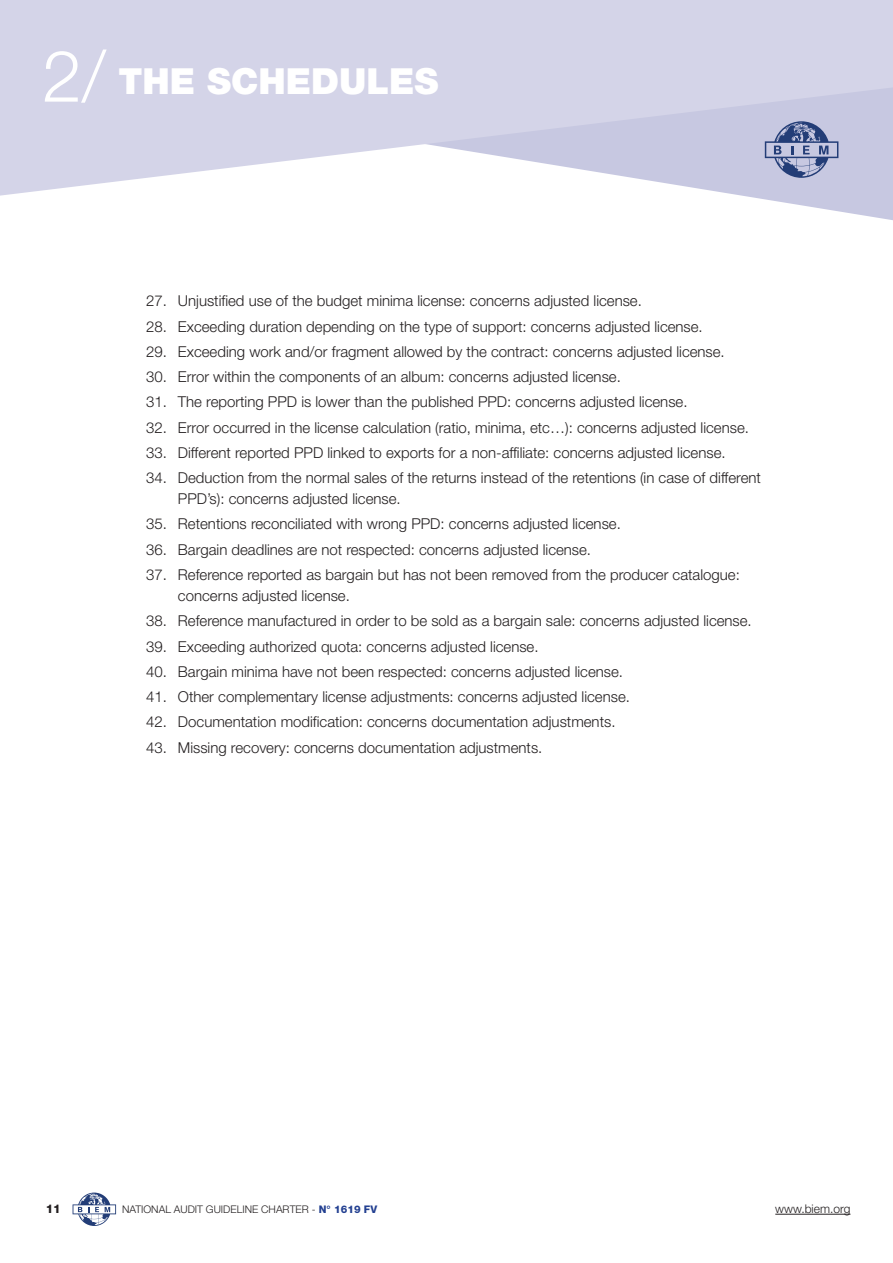
<style>
.page{position:relative;width:893px;height:1263px;background:#fff}
.page>*{position:absolute;margin:0;border:0;box-sizing:border-box;transform-origin:0 0}
.t1{font:900 36px "Helvetica Neue";color:#fff}
.t2{font:300 15px/21px "Helvetica Neue";color:#231f20}
.t3{font:300 12px "Helvetica Neue";color:#231f20}
.t4{font:800 12px "Helvetica Neue";color:#231f20}
.t5{font:300 10.5px "Helvetica Neue";color:#231f20}
.s1{font-weight:300;font-size:71.55px}
.s2{font-weight:800;color:#234091}
</style>
<div class="page">
<hr style="left:775px;top:1214px;width:75px;height:1px;background:#231f20">
<svg style="left:73px;top:1192px;width:43px;height:34px"></svg>
<svg style="left:745px;top:196px;width:148px;height:24px"></svg>
<svg style="left:0;top:0;width:893px;height:196px;background:#d6d7e9"></svg>
<svg style="left:765px;top:121px;width:73px;height:57px;background:#9099bd"></svg>
<h1 class="t1" style="left:42px;top:68px;width:398px"><span class="s1">2/</span> THE SCHEDULES</h1>
<p class="t2" style="left:146px;top:292px;width:497px">27. Unjustified use of the budget minima license: concerns adjusted license.</p>
<p class="t2" style="left:146px;top:317px;width:558px">28. Exceeding duration depending on the type of support: concerns adjusted license.</p>
<p class="t2" style="left:146px;top:342px;width:580px">29. Exceeding work and/or fragment allowed by the contract: concerns adjusted license.</p>
<p class="t2" style="left:146px;top:368px;width:476px">30. Error within the components of an album: concerns adjusted license.</p>
<p class="t2" style="left:146px;top:393px;width:543px">31. The reporting PPD is lower than the published PPD: concerns adjusted license.</p>
<p class="t2" style="left:146px;top:418px;width:604px">32. Error occurred in the license calculation (ratio, minima, etc…): concerns adjusted license.</p>
<p class="t2" style="left:146px;top:443px;width:581px">33. Different reported PPD linked to exports for a non-affiliate: concerns adjusted license.</p>
<p class="t2" style="left:178px;top:469px;width:585px;text-indent:-32px">34. Deduction from the normal sales of the returns instead of the retentions (in case of different<br>PPD’s): concerns adjusted license.</p>
<p class="t2" style="left:146px;top:515px;width:476px">35. Retentions reconciliated with wrong PPD: concerns adjusted license.</p>
<p class="t2" style="left:146px;top:540px;width:446px">36. Bargain deadlines are not respected: concerns adjusted license.</p>
<p class="t2" style="left:178px;top:565px;width:563px;text-indent:-32px">37. Reference reported as bargain but has not been removed from the producer catalogue: concerns adjusted license.</p>
<p class="t2" style="left:146px;top:612px;width:607px">38. Reference manufactured in order to be sold as a bargain sale: concerns adjusted license.</p>
<p class="t2" style="left:146px;top:637px;width:394px">39. Exceeding authorized quota: concerns adjusted license.</p>
<p class="t2" style="left:146px;top:662px;width:478px">40. Bargain minima have not been respected: concerns adjusted license.</p>
<p class="t2" style="left:146px;top:688px;width:485px">41. Other complementary license adjustments: concerns adjusted license.</p>
<p class="t2" style="left:146px;top:713px;width:471px">42. Documentation modification: concerns documentation adjustments.</p>
<p class="t2" style="left:146px;top:738px;width:398px">43. Missing recovery: concerns documentation adjustments.</p>
<p class="t4" style="left:46px;top:1205px;width:17px">11</p>
<p class="t5" style="left:122px;top:1206px;width:257px">NATIONAL AUDIT GUIDELINE CHARTER - <span class="s2">N° 1619 FV</span></p>
<p class="t3" style="left:775px;top:1204px;width:77px">www.biem.org</p>
</div>
